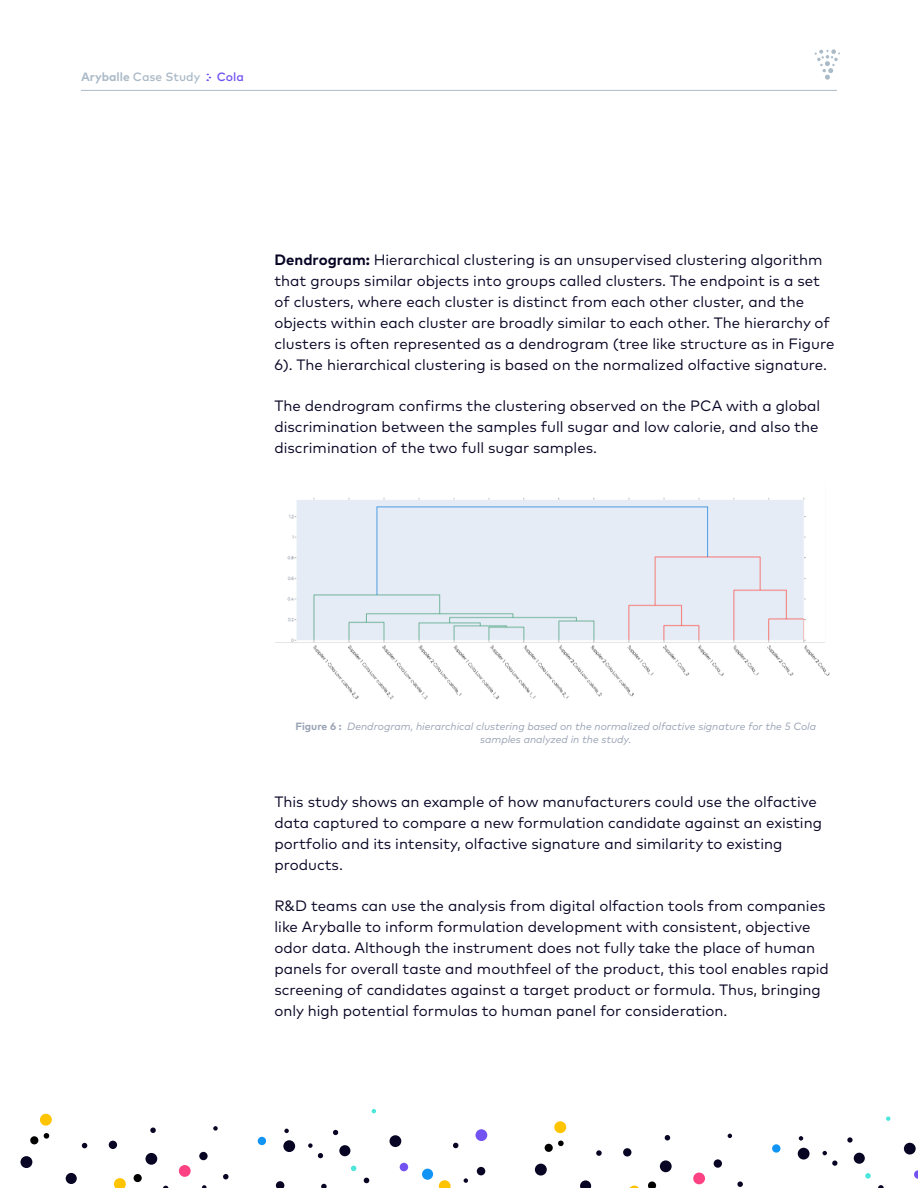
<style>
.page{position:relative;width:918px;height:1188px;background:#fff}
.page>*{position:absolute;margin:0;border:0;box-sizing:border-box;transform-origin:0 0}
.Body{font:15px/21px "Mark OT";color:#080524}
.t1{font:500 12px "Mark OT";color:#abbac7}
.t2{font:500 12px "Mark OT";color:#7352f2}
.Figure{font:italic 10.5px/12.6px "Mark OT";color:#99a3b5;text-align:center}
.s1{font-weight:700}
.s2{font-weight:700;font-style:normal}
</style>
<div class="page">
<hr style="left:81px;top:90px;width:756px;height:1px;background:#abbac7">
<svg style="left:815px;top:49px;width:25px;height:31px"></svg>
<svg style="left:206px;top:74px;width:6px;height:7px"></svg>
<div style="left:20px;top:1156px;width:12px;height:12px;background:#080524;border-radius:50%"></div>
<div style="left:40px;top:1114px;width:12px;height:12px;background:#ffc400;border-radius:50%"></div>
<svg style="left:114px;top:1178px;width:12px;height:10px"></svg>
<svg style="left:199px;top:1152px;width:9px;height:8px"></svg>
<div style="left:258px;top:1137px;width:8px;height:8px;background:#1294f5;border-radius:50%"></div>
<div style="left:109px;top:1141px;width:8px;height:8px;background:#080524;border-radius:50%"></div>
<svg style="left:82px;top:1143px;width:5px;height:5px"></svg>
<svg style="left:223px;top:1174px;width:6px;height:5px"></svg>
<svg style="left:321px;top:1184px;width:6px;height:4px"></svg>
<svg style="left:150px;top:1128px;width:6px;height:5px"></svg>
<svg style="left:453px;top:1143px;width:6px;height:5px"></svg>
<svg style="left:351px;top:1166px;width:5px;height:5px"></svg>
<svg style="left:44px;top:1133px;width:5px;height:6px"></svg>
<svg style="left:276px;top:1181px;width:8px;height:7px"></svg>
<div style="left:400px;top:1163px;width:8px;height:8px;background:#7352f2;border-radius:50%"></div>
<svg style="left:213px;top:1126px;width:5px;height:5px"></svg>
<svg style="left:202px;top:1185px;width:5px;height:3px"></svg>
<svg style="left:372px;top:1109px;width:4px;height:4px"></svg>
<svg style="left:284px;top:1129px;width:5px;height:4px"></svg>
<svg style="left:333px;top:1130px;width:5px;height:5px"></svg>
<svg style="left:339px;top:1145px;width:12px;height:11px"></svg>
<svg style="left:422px;top:1169px;width:11px;height:11px"></svg>
<svg style="left:66px;top:1173px;width:11px;height:11px"></svg>
<svg style="left:145px;top:1153px;width:12px;height:12px"></svg>
<svg style="left:283px;top:1140px;width:12px;height:12px"></svg>
<svg style="left:364px;top:1177px;width:6px;height:6px"></svg>
<svg style="left:439px;top:1180px;width:12px;height:8px"></svg>
<svg style="left:389px;top:1135px;width:12px;height:12px"></svg>
<div style="left:179px;top:1165px;width:12px;height:12px;background:#fc4282;border-radius:50%"></div>
<svg style="left:30px;top:1136px;width:8px;height:8px"></svg>
<svg style="left:134px;top:1174px;width:8px;height:8px"></svg>
<svg style="left:308px;top:1143px;width:15px;height:15px"></svg>
<div style="left:535px;top:1164px;width:12px;height:12px;background:#080524;border-radius:50%"></div>
<div style="left:554px;top:1121px;width:12px;height:12px;background:#ffc400;border-radius:50%"></div>
<svg style="left:629px;top:1186px;width:10px;height:2px"></svg>
<svg style="left:714px;top:1159px;width:8px;height:9px"></svg>
<svg style="left:772px;top:1144px;width:9px;height:9px"></svg>
<div style="left:623px;top:1148px;width:9px;height:9px;background:#080524;border-radius:50%"></div>
<svg style="left:596px;top:1150px;width:6px;height:6px"></svg>
<svg style="left:737px;top:1181px;width:6px;height:6px"></svg>
<svg style="left:665px;top:1135px;width:5px;height:6px"></svg>
<svg style="left:865px;top:1173px;width:6px;height:6px"></svg>
<svg style="left:914px;top:1170px;width:4px;height:9px"></svg>
<svg style="left:728px;top:1134px;width:4px;height:4px"></svg>
<svg style="left:822px;top:1151px;width:5px;height:4px"></svg>
<svg style="left:886px;top:1116px;width:5px;height:5px"></svg>
<svg style="left:799px;top:1136px;width:4px;height:5px"></svg>
<svg style="left:847px;top:1137px;width:6px;height:6px"></svg>
<svg style="left:854px;top:1153px;width:11px;height:11px"></svg>
<svg style="left:580px;top:1180px;width:11px;height:8px"></svg>
<div style="left:475px;top:1129px;width:12px;height:12px;background:#7352f2;border-radius:50%"></div>
<svg style="left:660px;top:1160px;width:12px;height:12px"></svg>
<svg style="left:798px;top:1148px;width:12px;height:12px"></svg>
<svg style="left:878px;top:1185px;width:6px;height:3px"></svg>
<svg style="left:904px;top:1143px;width:12px;height:12px"></svg>
<div style="left:693px;top:1172px;width:12px;height:12px;background:#fc4282;border-radius:50%"></div>
<svg style="left:545px;top:1141px;width:19px;height:11px"></svg>
<svg style="left:648px;top:1181px;width:8px;height:7px"></svg>
<svg style="left:832px;top:1161px;width:6px;height:5px"></svg>
<svg style="left:463px;top:1166px;width:22px;height:17px"></svg>
<img style="left:275px;top:497px;width:555px;height:203px">
<p class="t1" style="left:81px;top:69px;width:121px"><span class="s1">Aryballe</span> Case Study</p>
<p class="t2" style="left:217px;top:69px;width:29px">Cola</p>
<p class="Body" style="left:274px;top:249px;width:561px"><span class="s1">Dendrogram:</span> Hierarchical clustering is an unsupervised clustering algorithm that groups similar objects into groups called clusters. The endpoint is a set of clusters, where each cluster is distinct from each other cluster, and the objects within each cluster are broadly similar to each other. The hierarchy of clusters is often represented as a dendrogram (tree like structure as in Figure 6). The hierarchical clustering is based on the normalized olfactive signature.</p>
<p class="Body" style="left:274px;top:395px;width:547px;text-align:justify">The dendrogram confirms the clustering observed on the PCA with a global discrimination between the samples full sugar and low calorie, and also the discrimination of the two full sugar samples.</p>
<p class="Figure" style="left:295px;top:720px;width:522px"><span class="s2">Figure 6 :</span> Dendrogram, hierarchical clustering based on the normalized olfactive signature for the 5 Cola samples analyzed in the study.</p>
<p class="Body" style="left:274px;top:791px;width:549px">This study shows an example of how manufacturers could use the olfactive data captured to compare a new formulation candidate against an existing portfolio and its intensity, olfactive signature and similarity to existing products.</p>
<p class="Body" style="left:274px;top:895px;width:556px">R&amp;D teams can use the analysis from digital olfaction tools from companies like Aryballe to inform formulation development with consistent, objective odor data. Although the instrument does not fully take the place of human panels for overall taste and mouthfeel of the product, this tool enables rapid screening of candidates against a target product or formula. Thus, bringing only high potential formulas to human panel for consideration.</p>
</div>
